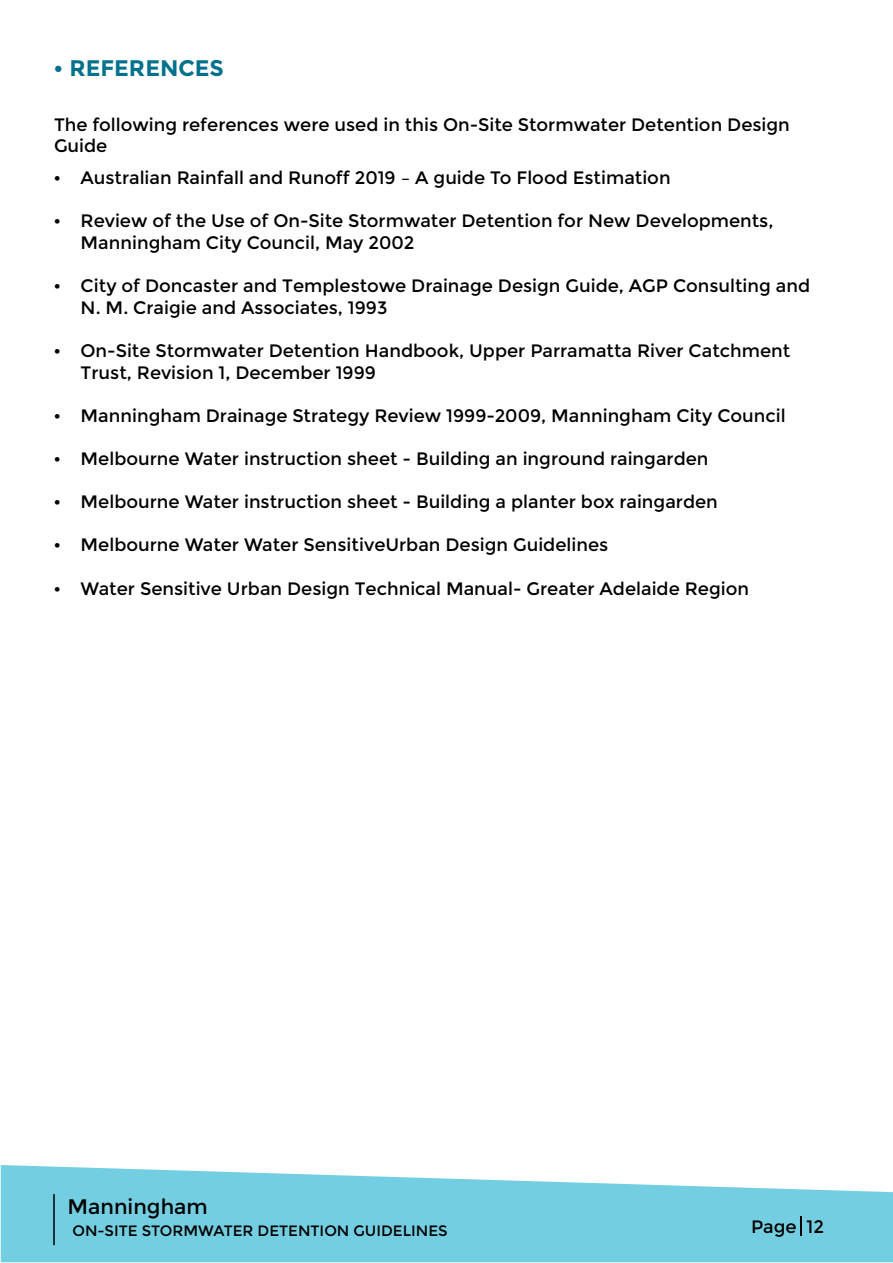
<style>
.page{position:relative;width:893px;height:1263px;background:#fff}
.page>*{position:absolute;margin:0;border:0;box-sizing:border-box;transform-origin:0 0}
.t1{font:700 22.5px "Montserrat";color:#00718c}
.t2{font:21px "Montserrat";color:#000}
.t3{font:18px/21.6px "Montserrat";color:#000}
.t4{font:15px "Montserrat";color:#000}
</style>
<div class="page">
<svg style="left:1px;top:1165px;width:892px;height:97px;background:#87d4e6"></svg>
<hr style="left:800px;top:1216px;width:2px;height:20px;background:#000">
<hr style="left:53px;top:1194px;width:2px;height:51px;background:#000">
<p class="t1" style="left:54px;top:54px;width:172px">• REFERENCES</p>
<p class="t3" style="left:54px;top:114px;width:737px">The following references were used in this On-Site Stormwater Detention Design<br>Guide</p>
<p class="t3" style="left:54px;top:167px;width:618px">• Australian Rainfall and Runoff 2019 – A guide To Flood Estimation</p>
<p class="t3" style="left:81px;top:210px;width:694px;text-indent:-27px">• Review of the Use of On-Site Stormwater Detention for New Developments,<br>Manningham City Council, May 2002</p>
<p class="t3" style="left:81px;top:275px;width:731px;text-indent:-27px">• City of Doncaster and Templestowe Drainage Design Guide, AGP Consulting and<br>N. M. Craigie and Associates, 1993</p>
<p class="t3" style="left:81px;top:340px;width:711px;text-indent:-27px">• On-Site Stormwater Detention Handbook, Upper Parramatta River Catchment<br>Trust, Revision 1, December 1999</p>
<p class="t3" style="left:54px;top:405px;width:733px">• Manningham Drainage Strategy Review 1999-2009, Manningham City Council</p>
<p class="t3" style="left:54px;top:448px;width:656px">• Melbourne Water instruction sheet - Building an inground raingarden</p>
<p class="t3" style="left:54px;top:491px;width:666px">• Melbourne Water instruction sheet - Building a planter box raingarden</p>
<p class="t3" style="left:54px;top:534px;width:556px">• Melbourne Water Water SensitiveUrban Design Guidelines</p>
<p class="t3" style="left:54px;top:578px;width:697px">• Water Sensitive Urban Design Technical Manual- Greater Adelaide Region</p>
<p class="t2" style="left:68px;top:1195px;width:142px">Manningham</p>
<p class="t4" style="left:72px;top:1222px;width:377px">ON-SITE STORMWATER DETENTION GUIDELINES</p>
<p class="t3" style="left:751px;top:1215px;width:74px">Page 12</p>
</div>
